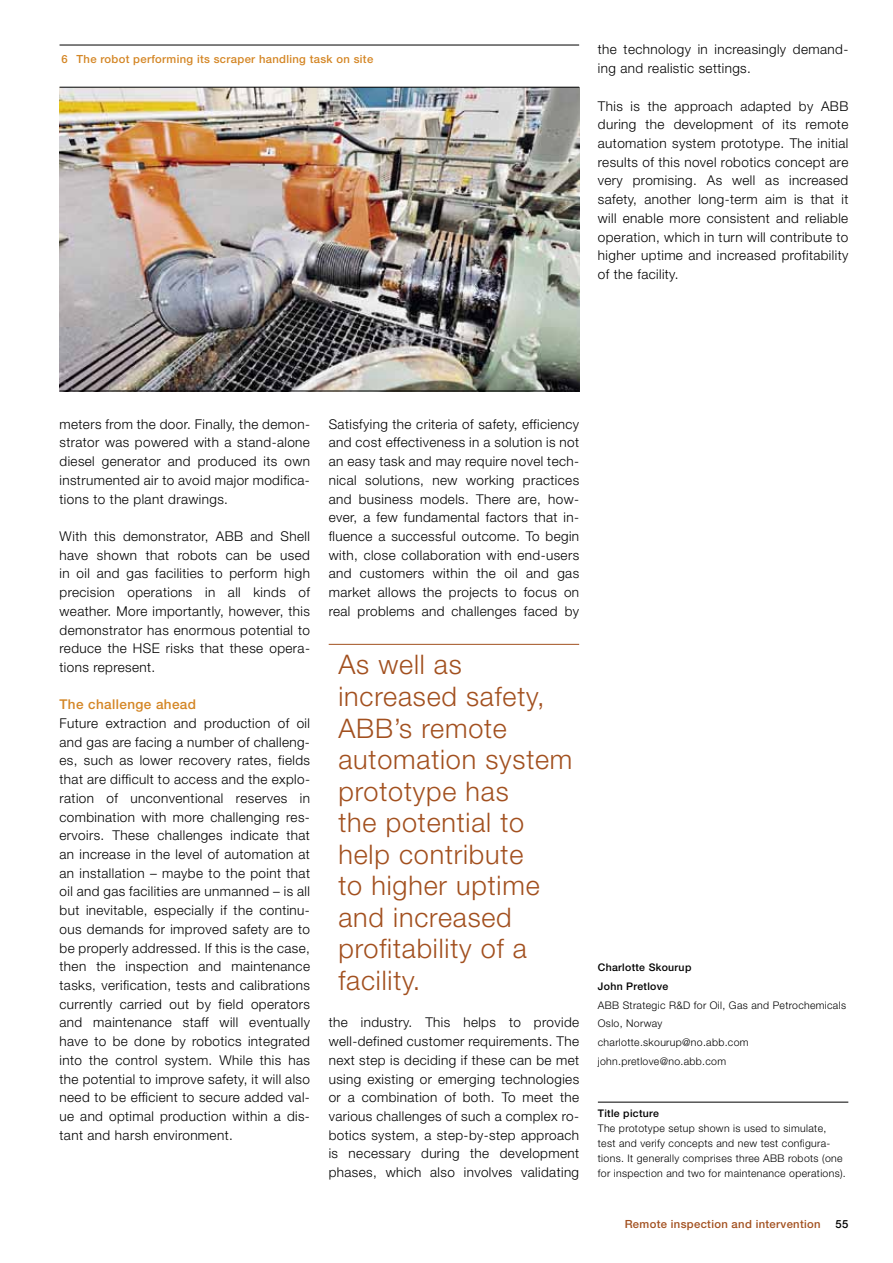
<style>
.page{position:relative;width:893px;height:1263px;background:#fff}
.page>*{position:absolute;margin:0;border:0;box-sizing:border-box;transform-origin:0 0}
.t1{font:300 27px/31.5px "Helvetica Neue";letter-spacing:.03em;color:#a2501f}
.t2{font:300 13.5px/18.8px "Helvetica Neue";letter-spacing:.03em;color:#000;text-align:justify}
.t3{font:500 13.5px "Helvetica Neue";letter-spacing:.03em;color:#d48625}
.t4{font:500 11.25px "Helvetica Neue";letter-spacing:.03em;color:#d48625}
.t5{font:500 11.25px "Helvetica Neue";letter-spacing:.03em;color:#a2501f}
.t6{font:500 11.25px "Helvetica Neue";color:#000}
.t7{font:300 10.5px/18.8px "Helvetica Neue";letter-spacing:.03em;color:#000}
.t8{font:500 10.5px/18.8px "Helvetica Neue";letter-spacing:.03em;color:#000}
</style>
<div class="page">
<hr style="left:598px;top:1102px;width:250px;height:1px;background:#000">
<img style="left:60px;top:88px;width:519px;height:303px">
<hr style="left:60px;top:87px;width:519px;height:1px;background:#000">
<hr style="left:60px;top:391px;width:519px;height:1px;background:#000">
<hr style="left:60px;top:45px;width:519px;height:1px;background:#000">
<hr style="left:329px;top:644px;width:250px;height:1px;background:#a2501f">
<p class="t4" style="left:62px;top:52px;width:313px">6 The robot performing its scraper handling task on site</p>
<p class="t2" style="left:598px;top:40px;width:252px">the technology in increasingly demand&shy;ing and realistic settings.</p>
<p class="t2" style="left:598px;top:96px;width:252px">This is the approach adapted by ABB during the development of its remote automation system prototype. The initial results of this novel robotics concept are very promising. As well as increased safety, another long-term aim is that it will enable more consistent and reliable operation, which in turn will contribute to higher uptime and increased profitability of the facility.</p>
<p class="t2" style="left:60px;top:414px;width:252px">meters from the door. Finally, the demon&shy;strator was powered with a stand-alone diesel generator and produced its own instrumented air to avoid major modifica&shy;tions to the plant drawings.</p>
<p class="t2" style="left:60px;top:526px;width:252px">With this demonstrator, ABB and Shell have shown that robots can be used in oil and gas facilities to perform high precision operations in all kinds of weather. More importantly, however, this demonstrator has enormous potential to reduce the HSE risks that these opera&shy;tions represent.</p>
<p class="t3" style="left:60px;top:696px;width:138px">The challenge ahead</p>
<p class="t2" style="left:60px;top:713px;width:252px">Future extraction and production of oil and gas are facing a number of challeng&shy;es, such as lower recovery rates, fields that are difficult to access and the explo&shy;ration of unconventional reserves in combination with more challenging res&shy;ervoirs. These challenges indicate that an increase in the level of automation at an installation – maybe to the point that oil and gas facilities are unmanned – is all but inevitable, especially if the continu&shy;ous demands for improved safety are to be properly addressed. If this is the case, then the inspection and maintenance tasks, verification, tests and calibrations currently carried out by field operators and maintenance staff will eventually have to be done by robotics integrated into the control system. While this has the potential to improve safety, it will also need to be efficient to secure added val&shy;ue and optimal production within a dis&shy;tant and harsh environment.</p>
<p class="t2" style="left:329px;top:414px;width:252px">Satisfying the criteria of safety, efficiency and cost effectiveness in a solution is not an easy task and may require novel tech&shy;nical solutions, new working practices and business models. There are, how&shy;ever, a few fundamental factors that in&shy;fluence a successful outcome. To begin with, close collaboration with end-users and customers within the oil and gas market allows the projects to focus on real problems and challenges faced by</p>
<h1 class="t1" style="left:338px;top:648px;width:235px">As well as increased safety,<br>ABB’s remote automation system prototype has<br>the potential to help contribute<br>to higher uptime and increased profitability of a facility.</h1>
<p class="t2" style="left:329px;top:1013px;width:252px">the industry. This helps to provide well-defined customer requirements. The next step is deciding if these can be met using existing or emerging technologies or a combination of both. To meet the various challenges of such a complex ro&shy;botics system, a step-by-step approach is necessary during the development phases, which also involves validating</p>
<p class="t8" style="left:598px;top:958px;width:95px">Charlotte Skourup<br>John Pretlove</p>
<p class="t7" style="left:598px;top:995px;width:250px">ABB Strategic R&amp;D for Oil, Gas and Petrochemicals<br>Oslo, Norway<br>charlotte.skourup@no.abb.com john.pretlove@no.abb.com</p>
<p class="t8" style="left:598px;top:1103px;width:62px">Title picture</p>
<p class="t7" style="left:598px;top:1120px;width:249px;line-height:15px">The prototype setup shown is used to simulate, test and verify concepts and new test configura&shy;tions. It generally comprises three ABB robots (one for inspection and two for maintenance operations).</p>
<p class="t5" style="left:625px;top:1217px;width:197px">Remote inspection and intervention</p>
<p class="t6" style="left:835px;top:1217px;width:14px">55</p>
</div>
